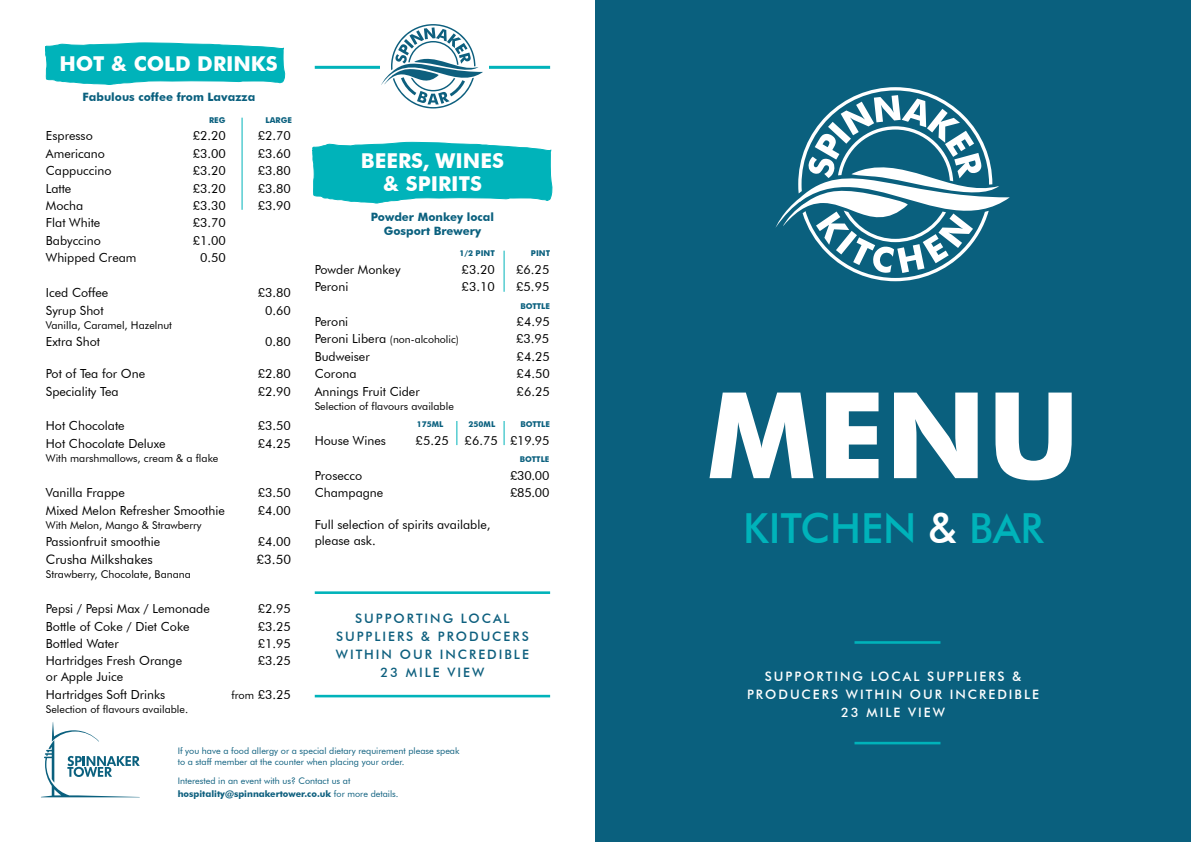
<style>
.page{position:relative;width:1191px;height:842px;background:#fff}
.page>*{position:absolute;margin:0;border:0;box-sizing:border-box;transform-origin:0 0}
.t1{font:700 119.7px "Futura BT";color:#fff}
.t2{font:500 41.4px "Futura BT";color:#00b3ba}
.t3{font:700 20.5px/22.5px "Futura BT";color:#fff;text-align:center}
.t4{font:500 13px/18px "Futura BT";letter-spacing:.15em;color:#fff;text-align:center}
.t5{font:500 13px/18px "Futura BT";letter-spacing:.15em;color:#0d5f7e;text-align:center}
.t6{font:13px "Futura BT";color:#000}
.t7{font:12.6px "Futura BT";color:#000}
.t8{font:12.5px/17.4px "Futura BT";color:#000}
.t9{font:700 11.5px/13.5px "Futura BT";color:#0a607e;text-align:center}
.t10{font:10.7px "Futura BT";color:#000}
.t11{font:10.6px "Futura BT";color:#000}
.t12{font:9px/13px "Futura BT";color:#0d5f7e}
.t13{font:700 8px "Futura BT";color:#0a607e}
.t14{font:700 7.9px "Futura BT";color:#0a607e}
.s1{font-size:11px}
.s2{font-size:12.6px}
.s3{font-weight:700}
.s4{color:#fff}
</style>
<div class="page">
<svg style="left:312px;top:142px;width:240px;height:61px;background:#1bbbc1"></svg>
<svg style="left:45px;top:43px;width:240px;height:42px;background:#1abbc1"></svg>
<div style="left:595px;top:0;width:596px;height:842px;background:#0a607e"></div>
<hr style="left:504px;top:251px;width:1px;height:41px;background:#00b3ba">
<hr style="left:242px;top:118px;width:1px;height:92px;background:#00b3ba">
<svg style="left:504px;top:421px;width:1px;height:24px"></svg>
<svg style="left:456px;top:421px;width:1px;height:24px"></svg>
<hr style="left:315px;top:66px;width:235px;height:3px;background:#00b3ba">
<hr style="left:854px;top:742px;width:86px;height:2px;background:#00b3ba">
<hr style="left:315px;top:591px;width:235px;height:3px;background:#00b3ba">
<hr style="left:315px;top:695px;width:235px;height:2px;background:#00b3ba">
<hr style="left:854px;top:641px;width:86px;height:3px;background:#00b3ba">
<div style="left:380px;top:50px;width:109px;height:36px;background:#fff"></div>
<svg style="left:381px;top:24px;width:102px;height:84px"></svg>
<svg style="left:775px;top:87px;width:235px;height:194px"></svg>
<svg style="left:41px;top:722px;width:99px;height:75px"></svg>
<h3 class="t3" style="left:59px;top:52px;width:220px">HOT &amp; COLD DRINKS</h3>
<p class="t9" style="left:83px;top:90px;width:174px">Fabulous coffee from Lavazza</p>
<p class="t13" style="left:209px;top:115px;width:18px">REG</p>
<p class="t13" style="left:266px;top:115px;width:28px">LARGE</p>
<p class="t8" style="left:46px;top:127px;width:48px">Espresso</p>
<p class="t8" style="left:193px;top:127px;width:35px">£2.20</p>
<p class="t8" style="left:258px;top:127px;width:35px">£2.70</p>
<p class="t8" style="left:46px;top:145px;width:61px">Americano</p>
<p class="t8" style="left:193px;top:145px;width:35px">£3.00</p>
<p class="t8" style="left:258px;top:145px;width:35px">£3.60</p>
<p class="t8" style="left:46px;top:162px;width:67px">Cappuccino</p>
<p class="t8" style="left:193px;top:162px;width:35px">£3.20</p>
<p class="t8" style="left:258px;top:162px;width:35px">£3.80</p>
<p class="t8" style="left:46px;top:179px;width:27px">Latte</p>
<p class="t8" style="left:193px;top:179px;width:35px">£3.20</p>
<p class="t8" style="left:258px;top:179px;width:35px">£3.80</p>
<p class="t8" style="left:46px;top:197px;width:39px">Mocha</p>
<p class="t8" style="left:193px;top:197px;width:35px">£3.30</p>
<p class="t8" style="left:258px;top:197px;width:35px">£3.90</p>
<p class="t8" style="left:46px;top:214px;width:56px">Flat White</p>
<p class="t8" style="left:193px;top:214px;width:35px">£3.70</p>
<p class="t8" style="left:46px;top:232px;width:57px">Babyccino</p>
<p class="t8" style="left:193px;top:232px;width:35px">£1.00</p>
<p class="t8" style="left:46px;top:249px;width:92px">Whipped Cream</p>
<p class="t8" style="left:200px;top:249px;width:27px">0.50</p>
<p class="t8" style="left:46px;top:284px;width:64px">Iced Coffee</p>
<p class="t8" style="left:258px;top:284px;width:35px">£3.80</p>
<p class="t8" style="left:46px;top:301px;width:59px">Syrup Shot</p>
<p class="t8" style="left:265px;top:301px;width:27px">0.60</p>
<p class="t10" style="left:46px;top:319px;width:128px">Vanilla, Caramel, Hazelnut</p>
<p class="t8" style="left:46px;top:333px;width:56px">Extra Shot</p>
<p class="t8" style="left:265px;top:333px;width:27px">0.80</p>
<p class="t8" style="left:46px;top:365px;width:101px">Pot of Tea for One</p>
<p class="t8" style="left:258px;top:365px;width:35px">£2.80</p>
<p class="t8" style="left:46px;top:382px;width:74px">Speciality Tea</p>
<p class="t8" style="left:258px;top:382px;width:35px">£2.90</p>
<p class="t8" style="left:46px;top:417px;width:80px">Hot Chocolate</p>
<p class="t8" style="left:258px;top:417px;width:35px">£3.50</p>
<p class="t8" style="left:46px;top:435px;width:121px">Hot Chocolate Deluxe</p>
<p class="t8" style="left:258px;top:435px;width:35px">£4.25</p>
<p class="t10" style="left:46px;top:452px;width:174px">With marshmallows, cream &amp; a flake</p>
<p class="t8" style="left:46px;top:484px;width:80px">Vanilla Frappe</p>
<p class="t8" style="left:258px;top:484px;width:35px">£3.50</p>
<p class="t8" style="left:46px;top:501px;width:180px">Mixed Melon Refresher Smoothie</p>
<p class="t8" style="left:258px;top:501px;width:35px">£4.00</p>
<p class="t10" style="left:46px;top:519px;width:157px">With Melon, Mango &amp; Strawberry</p>
<p class="t8" style="left:46px;top:533px;width:116px">Passionfruit smoothie</p>
<p class="t8" style="left:258px;top:533px;width:35px">£4.00</p>
<p class="t6" style="left:46px;top:551px;width:108px">Crusha Milkshakes</p>
<p class="t6" style="left:256px;top:551px;width:36px">£3.50</p>
<p class="t10" style="left:46px;top:568px;width:146px">Strawberry, Chocolate, Banana</p>
<p class="t8" style="left:46px;top:600px;width:165px">Pepsi / Pepsi Max / Lemonade</p>
<p class="t8" style="left:258px;top:600px;width:35px">£2.95</p>
<p class="t8" style="left:46px;top:617px;width:145px">Bottle of Coke / Diet Coke</p>
<p class="t8" style="left:258px;top:617px;width:35px">£3.25</p>
<p class="t8" style="left:46px;top:635px;width:74px">Bottled Water</p>
<p class="t8" style="left:258px;top:635px;width:35px">£1.95</p>
<p class="t8" style="left:46px;top:652px;width:138px">Hartridges Fresh Orange</p>
<p class="t8" style="left:258px;top:652px;width:35px">£3.25</p>
<p class="t8" style="left:46px;top:668px;width:121px">or Apple Juice<br>Hartridges Soft Drinks</p>
<p class="t8" style="left:231px;top:685px;width:61px"><span class="s1">from</span> £3.25</p>
<p class="t10" style="left:46px;top:703px;width:144px">Selection of flavours available.</p>
<h3 class="t3" style="left:361px;top:149px;width:144px">BEERS, WINES &amp; SPIRITS</h3>
<p class="t9" style="left:371px;top:210px;width:125px">Powder Monkey local<br>Gosport Brewery</p>
<p class="t13" style="left:459px;top:249px;width:37px">1/2 PINT</p>
<p class="t13" style="left:531px;top:249px;width:21px">PINT</p>
<p class="t8" style="left:315px;top:260px;width:87px">Powder Monkey</p>
<p class="t8" style="left:461px;top:260px;width:35px">£3.20</p>
<p class="t8" style="left:516px;top:260px;width:35px">£6.25</p>
<p class="t8" style="left:315px;top:278px;width:35px">Peroni</p>
<p class="t8" style="left:461px;top:278px;width:35px">£3.10</p>
<p class="t8" style="left:516px;top:278px;width:35px">£5.95</p>
<p class="t13" style="left:520px;top:301px;width:31px">BOTTLE</p>
<p class="t8" style="left:315px;top:313px;width:35px">Peroni</p>
<p class="t8" style="left:516px;top:313px;width:35px">£4.95</p>
<p class="t11" style="left:315px;top:333px;width:146px"><span class="s2">Peroni Libera</span> (non-alcoholic)</p>
<p class="t7" style="left:516px;top:331px;width:35px">£3.95</p>
<p class="t8" style="left:315px;top:348px;width:57px">Budweiser</p>
<p class="t8" style="left:516px;top:348px;width:35px">£4.25</p>
<p class="t8" style="left:315px;top:365px;width:43px">Corona</p>
<p class="t8" style="left:516px;top:365px;width:35px">£4.50</p>
<p class="t8" style="left:315px;top:382px;width:106px">Annings Fruit Cider</p>
<p class="t8" style="left:516px;top:382px;width:35px">£6.25</p>
<p class="t10" style="left:315px;top:400px;width:141px">Selection of flavours available</p>
<p class="t13" style="left:417px;top:420px;width:28px">175ML</p>
<p class="t13" style="left:468px;top:420px;width:28px">250ML</p>
<p class="t13" style="left:520px;top:420px;width:31px">BOTTLE</p>
<p class="t8" style="left:315px;top:432px;width:73px">House Wines</p>
<p class="t8" style="left:415px;top:432px;width:35px">£5.25</p>
<p class="t8" style="left:464px;top:432px;width:86px">£6.75 £19.95</p>
<p class="t14" style="left:520px;top:455px;width:31px">BOTTLE</p>
<p class="t8" style="left:315px;top:466px;width:49px">Prosecco</p>
<p class="t8" style="left:510px;top:466px;width:41px">£30.00</p>
<p class="t8" style="left:315px;top:484px;width:70px">Champagne</p>
<p class="t8" style="left:510px;top:484px;width:41px">£85.00</p>
<p class="t8" style="left:315px;top:516px;width:177px;line-height:16px">Full selection of spirits available, please ask.</p>
<p class="t5" style="left:336px;top:609px;width:194px">SUPPORTING LOCAL<br>SUPPLIERS &amp; PRODUCERS<br>WITHIN OUR INCREDIBLE<br>23 MILE VIEW</p>
<p class="t12" style="left:178px;top:745px;width:283px;line-height:11px">If you have a food allergy or a special dietary requirement please speak to a staff member at the counter when placing your order.</p>
<p class="t12" style="left:178px;top:774px;width:222px">Interested in an event with us? Contact us at <span class="s3">hospitality@spinnakertower.co.uk</span> for more details.</p>
<h1 class="t1" style="left:706px;top:363px;width:375px">MENU</h1>
<h2 class="t2" style="left:743px;top:503px;width:302px">KITCHEN <span class="s4">&amp;</span> BAR</h2>
<p class="t4" style="left:747px;top:667px;width:293px">SUPPORTING LOCAL SUPPLIERS &amp;<br>PRODUCERS WITHIN OUR INCREDIBLE<br>23 MILE VIEW</p>
</div>
